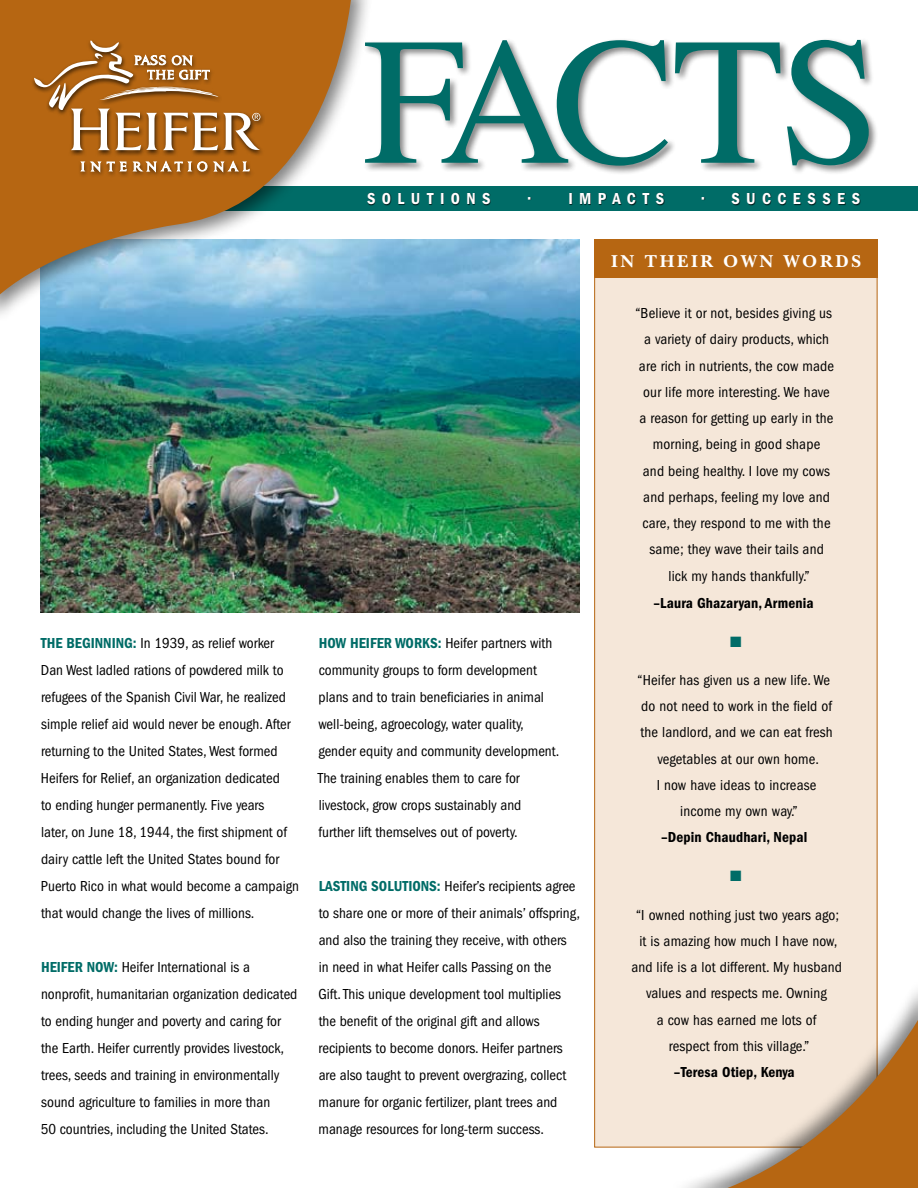
<style>
.page{position:relative;width:918px;height:1188px;background:#fff}
.page>*{position:absolute;margin:0;border:0;box-sizing:border-box;transform-origin:0 0}
.t1{font:700 18px "New Baskerville Std";letter-spacing:.15em;color:#fff}
.t2{font:16.5px "ITC Franklin Gothic Std Dm Cd";letter-spacing:.385em;color:#fff}
.t3{font:condensed 15px/27px "ITC Franklin Gothic Std";color:#000}
.t4{font:15px "ITC Franklin Gothic Std Dm Cd";letter-spacing:.01em;color:#000}
.t5{font:15px "Zapf Dingbats ITC";color:#006c67}
.s1{font-family:"ITC Franklin Gothic Std Dm Cd";font-stretch:normal;color:#006c67}
</style>
<div class="page">
<div style="left:362px;top:37px;width:516px;height:138px;background:#000;opacity:.5"></div>
<svg style="left:373px;top:40px;width:496px;height:126px"></svg>
<div style="left:594px;top:260px;width:284px;height:888px;background:#f5e7d9;border:1px solid #b66612"></div>
<img style="left:40px;top:240px;width:539px;height:373px">
<div style="left:0;top:186px;width:918px;height:25px;background:#006c67"></div>
<div style="left:0;top:0;width:373px;height:325px;background:#000;opacity:.5"></div>
<svg style="left:0;top:0;width:352px;height:306px;background:#ad936d"></svg>
<div style="left:661px;top:974px;width:257px;height:214px;background:#000;opacity:.5"></div>
<svg style="left:683px;top:996px;width:235px;height:192px"></svg>
<div style="left:30px;top:38px;width:235px;height:139px;background:#000;opacity:.75"></div>
<svg style="left:80px;top:162px;width:21px;height:10px"></svg>
<svg style="left:107px;top:162px;width:20px;height:9px"></svg>
<svg style="left:133px;top:161px;width:74px;height:11px"></svg>
<svg style="left:213px;top:161px;width:37px;height:11px"></svg>
<svg style="left:34px;top:39px;width:226px;height:111px;background:#b87a39"></svg>
<div style="left:594px;top:239px;width:284px;height:39px;background:#b66612"></div>
<div style="left:367px;top:192px;width:493px;height:14px;background:#000;opacity:.75"></div>
<p class="t2" style="left:367px;top:189px;width:125px">SOLUTIONS</p>
<p class="t2" style="left:528px;top:189px;width:137px">• IMPACTS</p>
<p class="t2" style="left:702px;top:189px;width:160px">• SUCCESSES</p>
<p class="t3" style="left:41px;top:630px;width:260px"><span class="s1">The Beginning:</span> In 1939, as relief worker Dan West ladled rations of powdered milk to refugees of the Spanish Civil War, he realized simple relief aid would never be enough. After returning to the United States, West formed Heifers for Relief, an organization dedicated<br>to ending hunger permanently. Five years<br>later, on June 18, 1944, the first shipment of dairy cattle left the United States bound for Puerto Rico in what would become a campaign that would change the lives of millions.</p>
<p class="t3" style="left:41px;top:954px;width:258px"><span class="s1">Heifer Now:</span> Heifer International is a nonprofit, humanitarian organization dedicated to ending hunger and poverty and caring for the Earth. Heifer currently provides livestock, trees, seeds and training in environmentally sound agriculture to families in more than<br>50 countries, including the United States.</p>
<p class="t3" style="left:318px;top:630px;width:243px"><span class="s1">How Heifer Works:</span> Heifer partners with community groups to form development plans and to train beneficiaries in animal well-being, agroecology, water quality, gender equity and community development.<br>The training enables them to care for livestock, grow crops sustainably and further lift themselves out of poverty.</p>
<p class="t3" style="left:318px;top:873px;width:263px"><span class="s1">LASTING Solutions:</span> Heifer’s recipients agree to share one or more of their animals’ offspring, and also the training they receive, with others in need in what Heifer calls Passing on the<br>Gift. This unique development tool multiplies the benefit of the original gift and allows recipients to become donors. Heifer partners are also taught to prevent overgrazing, collect manure for organic fertilizer, plant trees and manage resources for long-term success.</p>
<p class="t1" style="left:611px;top:250px;width:252px">IN THEIR OWN WO RDS</p>
<p class="t3" style="left:635px;top:300px;width:200px;line-height:26.2px;text-align:center">“Believe it or not, besides giving us a variety of dairy products, which are rich in nutrients, the cow made our life more interesting. We have<br>a reason for getting up early in the morning, being in good shape<br>and being healthy. I love my cows and perhaps, feeling my love and care, they respond to me with the same; they wave their tails and<br>lick my hands thankfully.”</p>
<p class="t4" style="left:653px;top:594px;width:162px">–Laura Ghazaryan, Armenia</p>
<p class="t5" style="left:730px;top:634px;width:13px">■</p>
<p class="t3" style="left:637px;top:667px;width:197px;line-height:26.2px;text-align:center">“Heifer has given us a new life. We do not need to work in the field of the landlord, and we can eat fresh vegetables at our own home.<br>I now have ideas to increase income my own way.”</p>
<p class="t4" style="left:661px;top:829px;width:148px">–Depin Chaudhari, Nepal</p>
<p class="t5" style="left:730px;top:869px;width:13px">■</p>
<p class="t3" style="left:631px;top:902px;width:212px;line-height:26.2px;text-align:center">“I owned nothing just two years ago; it is amazing how much I have now, and life is a lot different. My husband values and respects me. Owning<br>a cow has earned me lots of<br>respect from this village.”</p>
<p class="t4" style="left:674px;top:1064px;width:122px">–Teresa Otiep, Kenya</p>
</div>
